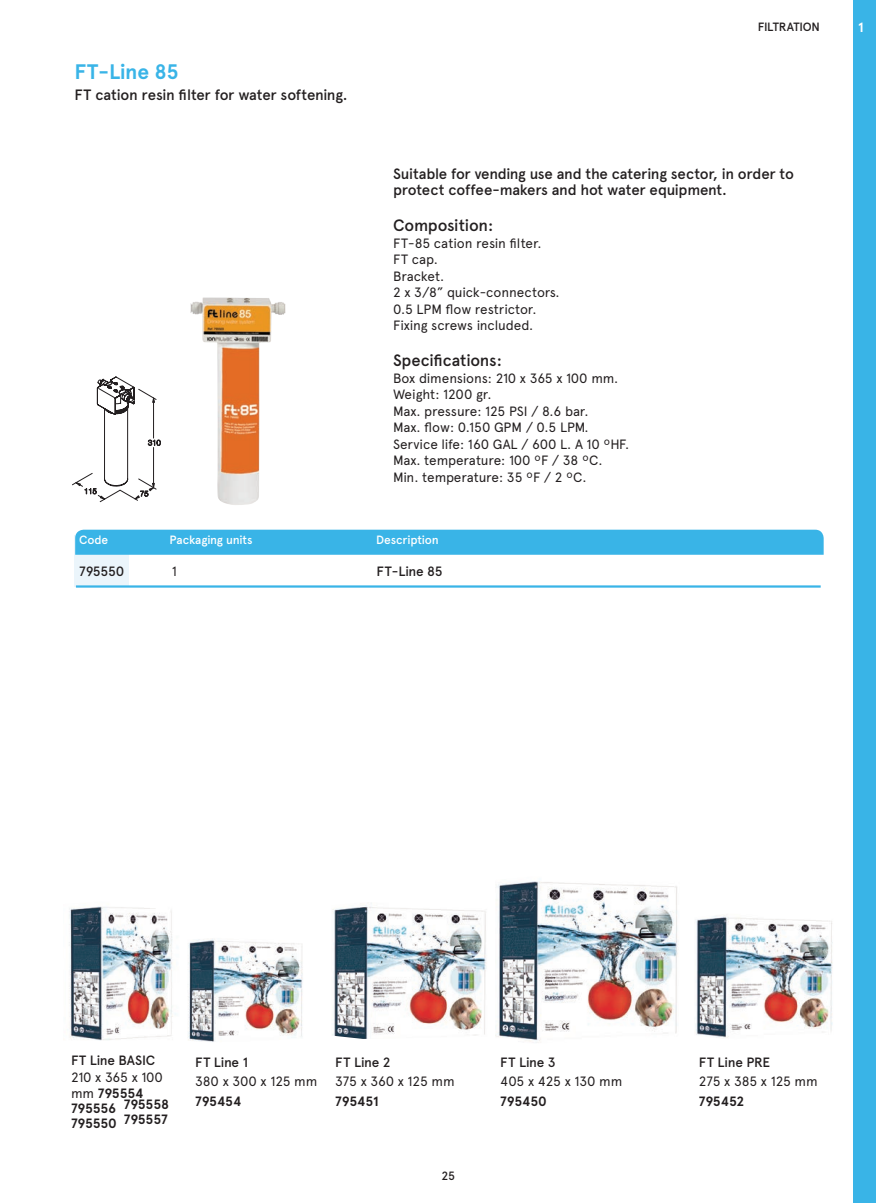
<style>
.page{position:relative;width:876px;height:1203px;background:#fff}
.page>*{position:absolute;margin:0;border:0;box-sizing:border-box;transform-origin:0 0}
.t1{font:700 21px "Apercu Pro";letter-spacing:-.005em;color:#39b4e7}
.t2{font:500 16.5px "Apercu Pro";letter-spacing:-.015em;color:#231f20}
.t3{font:500 15px/16.5px "Apercu Pro";letter-spacing:-.02em;color:#231f20}
.t4{font:13.5px/19.5px "Apercu Pro";letter-spacing:-.01em;color:#231f20}
.t5{font:500 13.5px "Apercu Pro";letter-spacing:-.015em;color:#231f20}
.t6{font:700 13.5px "Apercu Pro";letter-spacing:-.01em;color:#231f20}
.t7{font:700 13.5px "Apercu Pro";color:#fff}
.t8{font:500 12px "Apercu Pro";letter-spacing:-.01em;color:#fff}
.t9{font:500 12px "Apercu Pro";letter-spacing:-.015em;color:#231f20}
.s1{font-weight:700}
</style>
<div class="page">
<div style="left:74px;top:535px;width:55px;height:51px;background:#ebf5fb"></div>
<img style="left:190px;top:297px;width:95px;height:208px">
<svg style="left:72px;top:376px;width:89px;height:126px"></svg>
<hr style="left:153px;top:447px;width:1px;height:40px;background:#231f20">
<hr style="left:153px;top:398px;width:1px;height:40px;background:#231f20">
<div style="left:75px;top:530px;width:749px;height:25px;background:#39b4e7"></div>
<hr style="left:76px;top:585px;width:745px;height:3px;background:#39b4e7">
<img style="left:332px;top:903px;width:154px;height:136px">
<img style="left:188px;top:939px;width:115px;height:103px">
<img style="left:696px;top:915px;width:137px;height:123px">
<img style="left:69px;top:906px;width:107px;height:135px">
<img style="left:495px;top:881px;width:184px;height:162px">
<div style="left:854px;top:0;width:22px;height:1203px;background:#39b4e7"></div>
<p class="t1" style="left:74px;top:56px;width:106px">FT-Line 85</p>
<p class="t3" style="left:75px;top:86px;width:275px">FT cation resin filter for water softening.</p>
<p class="t9" style="left:758px;top:18px;width:64px">FILTRATION</p>
<p class="t3" style="left:393px;top:165px;width:402px">Suitable for vending use and the catering sector, in order to protect coffee-makers and hot water equipment.</p>
<p class="t2" style="left:393px;top:213px;width:102px">Composition:</p>
<p class="t4" style="left:393px;top:232px;width:150px">FT-85 cation resin filter.</p>
<p class="t4" style="left:393px;top:249px;width:46px">FT cap.</p>
<p class="t4" style="left:393px;top:265px;width:53px">Bracket.</p>
<p class="t4" style="left:393px;top:282px;width:168px">2 x 3/8” quick-connectors.</p>
<p class="t4" style="left:393px;top:298px;width:145px">0.5 LPM flow restrictor.</p>
<p class="t4" style="left:393px;top:315px;width:142px">Fixing screws included.</p>
<p class="t2" style="left:393px;top:348px;width:110px">Specifications:</p>
<p class="t4" style="left:393px;top:367px;width:227px">Box dimensions: 210 x 365 x 100 mm.</p>
<p class="t4" style="left:393px;top:384px;width:100px">Weight: 1200 gr.</p>
<p class="t4" style="left:393px;top:400px;width:197px">Max. pressure: 125 PSI / 8.6 bar.</p>
<p class="t4" style="left:393px;top:417px;width:197px">Max. flow: 0.150 GPM / 0.5 LPM.</p>
<p class="t4" style="left:393px;top:433px;width:238px">Service life: 160 GAL / 600 L. A 10 ºHF.</p>
<p class="t4" style="left:393px;top:450px;width:211px">Max. temperature: 100 ºF / 38 ºC.</p>
<p class="t4" style="left:393px;top:466px;width:195px">Min. temperature: 35 ºF / 2 ºC.</p>
<p class="t8" style="left:79px;top:531px;width:31px">Code</p>
<p class="t8" style="left:169px;top:531px;width:85px">Packaging units</p>
<p class="t8" style="left:376px;top:531px;width:64px">Description</p>
<p class="t5" style="left:79px;top:561px;width:47px">795550</p>
<p class="t4" style="left:172px;top:561px;width:7px">1</p>
<p class="t5" style="left:376px;top:561px;width:68px">FT-Line 85</p>
<p class="t7" style="left:858px;top:17px;width:7px">1</p>
<p class="t5" style="left:71px;top:1050px;width:86px">FT Line BASIC</p>
<p class="t4" style="left:71px;top:1068px;width:94px;line-height:16.5px">210 x 365 x 100 mm <span class="s1">795554</span></p>
<p class="t6" style="left:71px;top:1098px;width:47px">795556</p>
<p class="t6" style="left:71px;top:1113px;width:47px">795550</p>
<p class="t6" style="left:124px;top:1094px;width:47px">795558</p>
<p class="t6" style="left:124px;top:1109px;width:45px">795557</p>
<p class="t5" style="left:195px;top:1052px;width:54px">FT Line 1</p>
<p class="t4" style="left:195px;top:1071px;width:124px">380 x 300 x 125 mm</p>
<p class="t6" style="left:195px;top:1091px;width:48px">795454</p>
<p class="t5" style="left:335px;top:1052px;width:57px">FT Line 2</p>
<p class="t4" style="left:335px;top:1071px;width:121px">375 x 360 x 125 mm</p>
<p class="t6" style="left:335px;top:1091px;width:45px">795451</p>
<p class="t9" style="left:442px;top:1167px;width:15px">25</p>
<p class="t5" style="left:500px;top:1052px;width:57px">FT Line 3</p>
<p class="t4" style="left:500px;top:1071px;width:124px">405 x 425 x 130 mm</p>
<p class="t6" style="left:500px;top:1091px;width:48px">795450</p>
<p class="t5" style="left:699px;top:1052px;width:73px">FT Line PRE</p>
<p class="t4" style="left:699px;top:1071px;width:121px">275 x 385 x 125 mm<br><span class="s1">795452</span></p>
</div>
